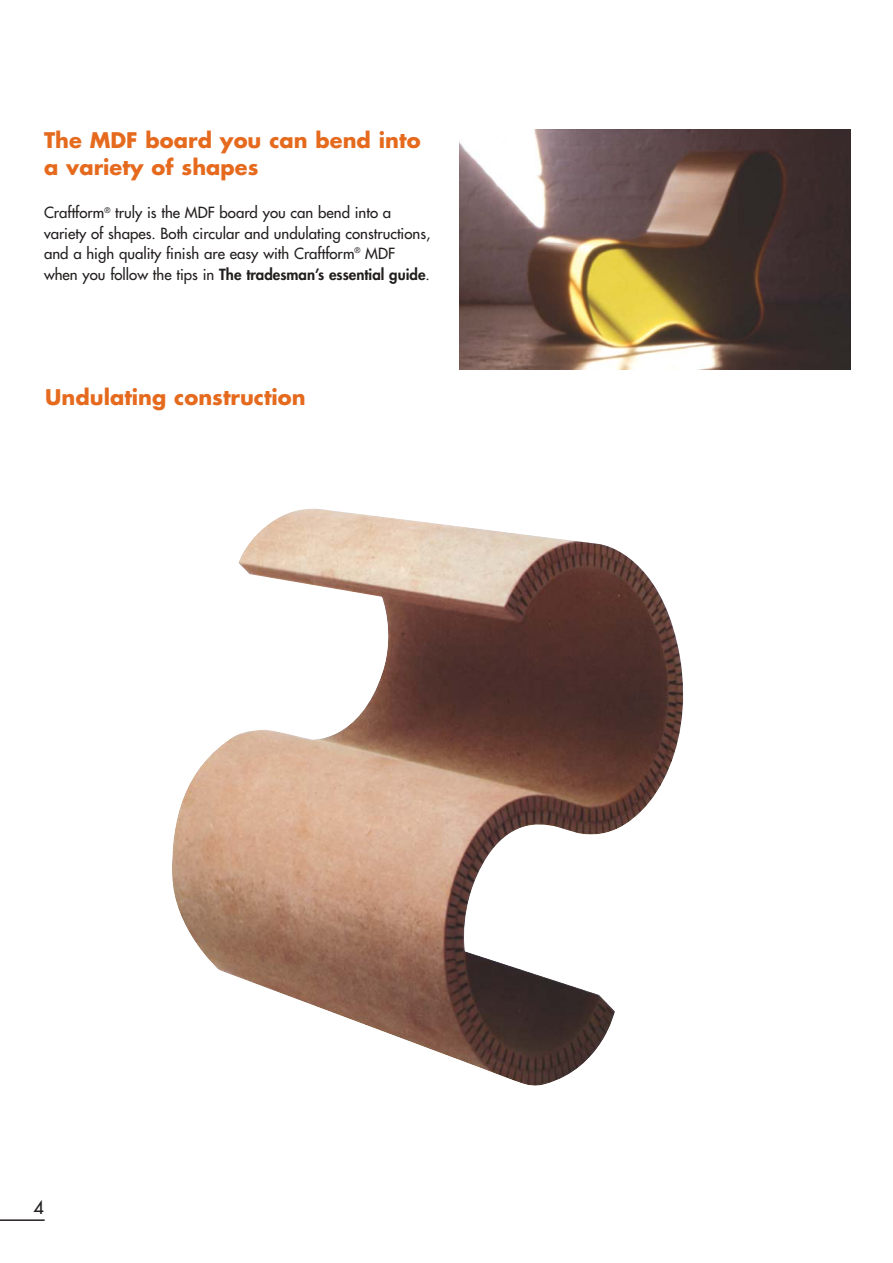
<style>
.page{position:relative;width:893px;height:1263px;background:#fff}
.page>*{position:absolute;margin:0;border:0;box-sizing:border-box;transform-origin:0 0}
.t1{font:700 21px/27.3px "Futura";color:#e56a1e}
.t2{font:18px "Futura";color:#231f1f}
.t3{font:15px/20.4px "Futura";color:#231f1f}
.s1{font-weight:800}
</style>
<div class="page">
<img style="left:172px;top:508px;width:512px;height:578px">
<img style="left:459px;top:130px;width:391px;height:239px">
<hr style="left:0;top:1219px;width:45px;height:2px;background:#231f1f">
<h1 class="t1" style="left:44px;top:128px;width:378px">The MDF board you can bend into a variety of shapes</h1>
<p class="t3" style="left:44px;top:204px;width:388px">Craftform<sup>®</sup> truly is the MDF board you can bend into a variety of shapes. Both circular and undulating constructions, and a high quality finish are easy with Craftform<sup>®</sup> MDF when you follow the tips in <span class="s1">The tradesman’s essential guide</span>.</p>
<h1 class="t1" style="left:45px;top:385px;width:262px">Undulating construction</h1>
<p class="t2" style="left:34px;top:1199px;width:12px">4</p>
</div>
